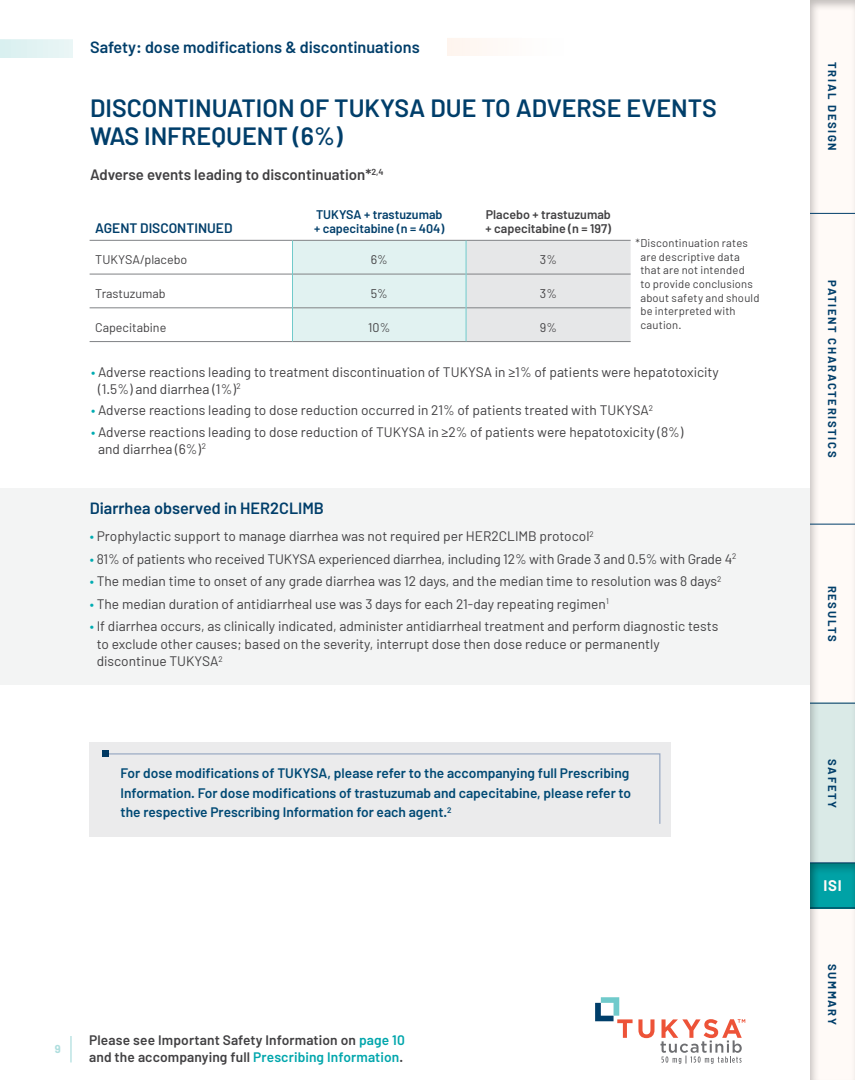
<style>
.page{position:relative;width:855px;height:1080px;background:#fff}
.page>*{position:absolute;margin:0;border:0;box-sizing:border-box;transform-origin:0 0}
.t1{font:600 25px/27.5px "Barlow";color:#003e6a}
.t2{font:600 16.25px "Barlow";color:#003e6a}
.t3{font:600 15px "Barlow";color:#414042}
.t4{font:700 15px "Barlow";color:#fff}
.t5{font:13.75px/16.2px "Barlow";color:#414042}
.t6{font:600 13.75px/19.4px "Barlow";color:#004974}
.t7{font:600 13.75px/17.5px "Barlow";letter-spacing:.01em;color:#414042}
.t8{font:600 13.75px "Barlow";color:#003e6a}
.t9{font:12.5px "Barlow";color:#414042}
.t10{font:600 12.5px/13.8px "Barlow";color:#414042}
.t11{font:600 12.5px/13.8px "Barlow";color:#003e6a}
.t12{font:11.25px/13.8px "Barlow";letter-spacing:.015em;color:#414042}
.t13{font:700 11.25px "Barlow";letter-spacing:.15em;color:#003e6a}
.t14{font:700 11.25px "Barlow";color:#aedede}
.s1{color:#00acb2}
.s2{color:#00a6ac}
</style>
<div class="page">
<svg style="left:595px;top:997px;width:150px;height:67px"></svg>
<div style="left:0;top:39px;width:455px;height:18px;background:#e1f2f2"></div>
<hr style="left:70px;top:1036px;width:2px;height:26px;background:#aedede">
<div style="left:128px;top:38px;width:455px;height:18px;background:#fefbf9"></div>
<div style="left:73px;top:13px;width:374px;height:70px;background:#fff"></div>
<div style="left:89px;top:742px;width:582px;height:95px;background:#ebebec"></div>
<svg style="left:108px;top:753px;width:553px;height:71px"></svg>
<svg style="left:102px;top:751px;width:6px;height:6px"></svg>
<div style="left:293px;top:241px;width:338px;height:100px;background:#e1eff0"></div>
<hr style="left:90px;top:240px;width:203px;height:1px;background:#808285">
<hr style="left:292px;top:240px;width:174px;height:1px;background:#808285">
<hr style="left:466px;top:240px;width:165px;height:1px;background:#808285">
<hr style="left:90px;top:274px;width:202px;height:1px;background:#808285">
<hr style="left:293px;top:274px;width:173px;height:1px;background:#808285">
<hr style="left:466px;top:274px;width:165px;height:1px;background:#808285">
<hr style="left:90px;top:308px;width:202px;height:1px;background:#808285">
<hr style="left:293px;top:308px;width:173px;height:1px;background:#808285">
<hr style="left:466px;top:308px;width:165px;height:1px;background:#808285">
<hr style="left:90px;top:341px;width:203px;height:1px;background:#808285">
<hr style="left:292px;top:341px;width:174px;height:1px;background:#808285">
<hr style="left:466px;top:341px;width:165px;height:1px;background:#808285">
<hr style="left:292px;top:240px;width:1px;height:34px;background:#70cacb">
<hr style="left:466px;top:240px;width:1px;height:34px;background:#70cacb">
<hr style="left:292px;top:274px;width:1px;height:34px;background:#70cacb">
<hr style="left:466px;top:274px;width:1px;height:34px;background:#70cacb">
<hr style="left:292px;top:308px;width:1px;height:33px;background:#70cacb">
<hr style="left:466px;top:308px;width:1px;height:33px;background:#70cacb">
<div style="left:0;top:488px;width:810px;height:197px;background:#f3f4f4"></div>
<div style="left:798px;top:0;width:57px;height:1080px;background:#000;opacity:.25"></div>
<hr style="left:810px;top:524px;width:45px;height:1px;background:#003e6a">
<hr style="left:810px;top:213px;width:45px;height:1px;background:#003e6a">
<div style="left:800px;top:856px;width:55px;height:53px;background:#000;opacity:.25"></div>
<svg style="left:810px;top:703px;width:45px;height:159px;background:#d5e5e2"></svg>
<p class="t2" style="left:90px;top:37px;width:331px">Safety: dose modifications &amp; discontinuations</p>
<h1 class="t1" style="left:90px;top:94px;width:629px">DISCONTINUATION OF TUKYSA DUE TO ADVERSE EVENTS<br>WAS INFREQUENT (6%)</h1>
<p class="t3" style="left:90px;top:166px;width:295px">Adverse events leading to discontinuation*<sup>2,4</sup></p>
<p class="t8" style="left:95px;top:219px;width:139px">AGENT DISCONTINUED</p>
<p class="t11" style="left:314px;top:208px;width:132px">TUKYSA + trastuzumab + capecitabine (n = 404)</p>
<p class="t10" style="left:486px;top:208px;width:127px">Placebo + trastuzumab + capecitabine (n = 197)</p>
<p class="t12" style="left:640px;top:236px;width:121px;text-indent:-5px">*Discontinuation rates are descriptive data that are not intended<br>to provide conclusions about safety and should be interpreted with caution.</p>
<p class="t9" style="left:95px;top:252px;width:94px">TUKYSA/placebo</p>
<p class="t9" style="left:371px;top:252px;width:19px">6%</p>
<p class="t9" style="left:540px;top:252px;width:19px">3%</p>
<p class="t9" style="left:95px;top:286px;width:72px">Trastuzumab</p>
<p class="t9" style="left:371px;top:286px;width:19px">5%</p>
<p class="t9" style="left:540px;top:286px;width:19px">3%</p>
<p class="t9" style="left:95px;top:320px;width:73px">Capecitabine</p>
<p class="t9" style="left:368px;top:320px;width:23px">10%</p>
<p class="t9" style="left:540px;top:320px;width:19px">9%</p>
<p class="t5" style="left:98px;top:364px;width:622px;text-indent:-7px"><span class="s1">•</span> Adverse reactions leading to treatment discontinuation of TUKYSA in ≥1% of patients were hepatotoxicity (1.5%) and diarrhea (1%)<sup>2</sup></p>
<p class="t5" style="left:91px;top:402px;width:563px"><span class="s1">•</span> Adverse reactions leading to dose reduction occurred in 21% of patients treated with TUKYSA<sup>2</sup></p>
<p class="t5" style="left:98px;top:424px;width:587px;text-indent:-7px"><span class="s1">•</span> Adverse reactions leading to dose reduction of TUKYSA in ≥2% of patients were hepatotoxicity (8%) and diarrhea (6%)<sup>2</sup></p>
<p class="t2" style="left:90px;top:498px;width:236px">Diarrhea observed in HER2CLIMB</p>
<p class="t5" style="left:90px;top:528px;width:506px"><span class="s1">•</span> Prophylactic support to manage diarrhea was not required per HER2CLIMB protocol<sup>2</sup></p>
<p class="t5" style="left:90px;top:550px;width:648px"><span class="s1">•</span> 81% of patients who received TUKYSA experienced diarrhea, including 12% with Grade 3 and 0.5% with Grade 4<sup>2</sup></p>
<p class="t5" style="left:90px;top:573px;width:633px"><span class="s1">•</span> The median time to onset of any grade diarrhea was 12 days, and the median time to resolution was 8 days<sup>2</sup></p>
<p class="t5" style="left:90px;top:595px;width:521px"><span class="s1">•</span> The median duration of antidiarrheal use was 3 days for each 21-day repeating regimen<sup>1</sup></p>
<p class="t5" style="left:97px;top:617px;width:623px;line-height:17.5px;text-indent:-7px"><span class="s1">•</span> If diarrhea occurs, as clinically indicated, administer antidiarrheal treatment and perform diagnostic tests to exclude other causes; based on the severity, interrupt dose then dose reduce or permanently discontinue TUKYSA<sup>2</sup></p>
<p class="t6" style="left:121px;top:764px;width:512px">For dose modifications of TUKYSA, please refer to the accompanying full Prescribing<br>Information. For dose modifications of trastuzumab and capecitabine, please refer to the respective Prescribing Information for each agent.<sup>2</sup></p>
<p class="t14" style="left:55px;top:1042px;width:7px">9</p>
<p class="t7" style="left:89px;top:1031px;width:318px">Please see Important Safety Information on <span class="s2">page 10 </span>and the accompanying full <span class="s2">Prescribing Information</span>.</p>
<p class="t13" style="left:839px;top:62px;width:90px;rotate:90deg">TRIAL DESIGN</p>
<p class="t13" style="left:839px;top:280px;width:179px;rotate:90deg">PATIENT CHARACTERISTICS</p>
<p class="t13" style="left:839px;top:586px;width:58px;rotate:90deg">RESULTS</p>
<p class="t13" style="left:839px;top:759px;width:51px;rotate:90deg">SAFETY</p>
<p class="t4" style="left:823px;top:876px;width:20px">ISI</p>
<p class="t13" style="left:839px;top:964px;width:62px;rotate:90deg">SUMMARY</p>
</div>
